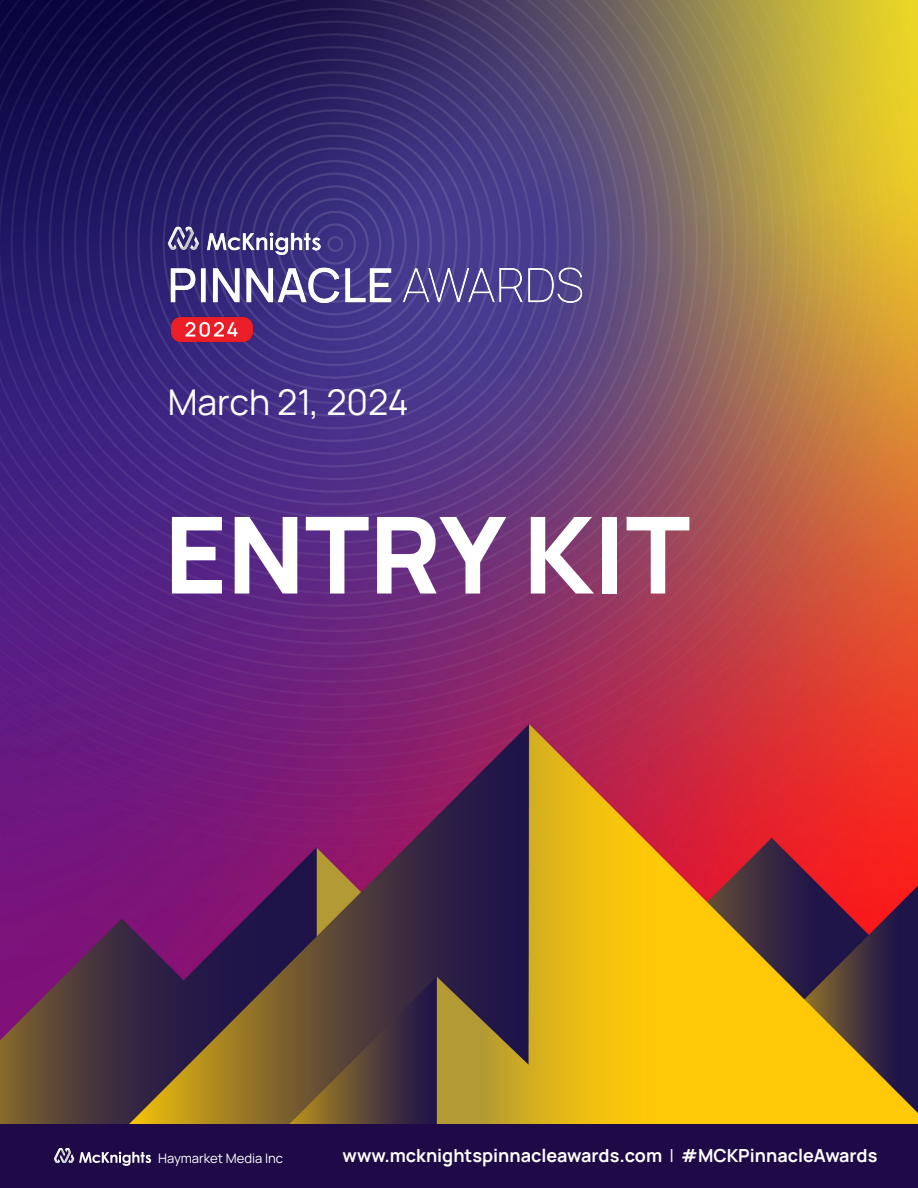
<style>
.page{position:relative;width:918px;height:1188px;background:#fff}
.page>*{position:absolute;margin:0;border:0;box-sizing:border-box;transform-origin:0 0}
.t1{font:800 106.35px "Manrope";color:#fff}
.t2{font:35.4px "Manrope";color:#fff}
.t3{font:700 18px "Manrope";color:#fff}
.t4{font:13.05px "Manrope";color:#fff}
.s1{font-weight:400}
</style>
<div class="page">
<img style="left:0;top:0;width:918px;height:1124px">
<img style="left:158px;top:213px;width:442px;height:135px">
<div style="left:0;top:1124px;width:918px;height:64px;background:#1f0a47"></div>
<svg style="left:54px;top:1148px;width:97px;height:18px"></svg>
<h2 class="t2" style="left:168px;top:377px;width:242px">March 21, 2024</h2>
<h1 class="t1" style="left:164px;top:480px;width:527px">ENTRY KIT</h1>
<p class="t4" style="left:158px;top:1149px;width:126px">Haymarket Media Inc</p>
<p class="t3" style="left:343px;top:1143px;width:536px">www.mcknightspinnacleawards.com <span class="s1">|</span> #MCKPinnacleAwards</p>
</div>
